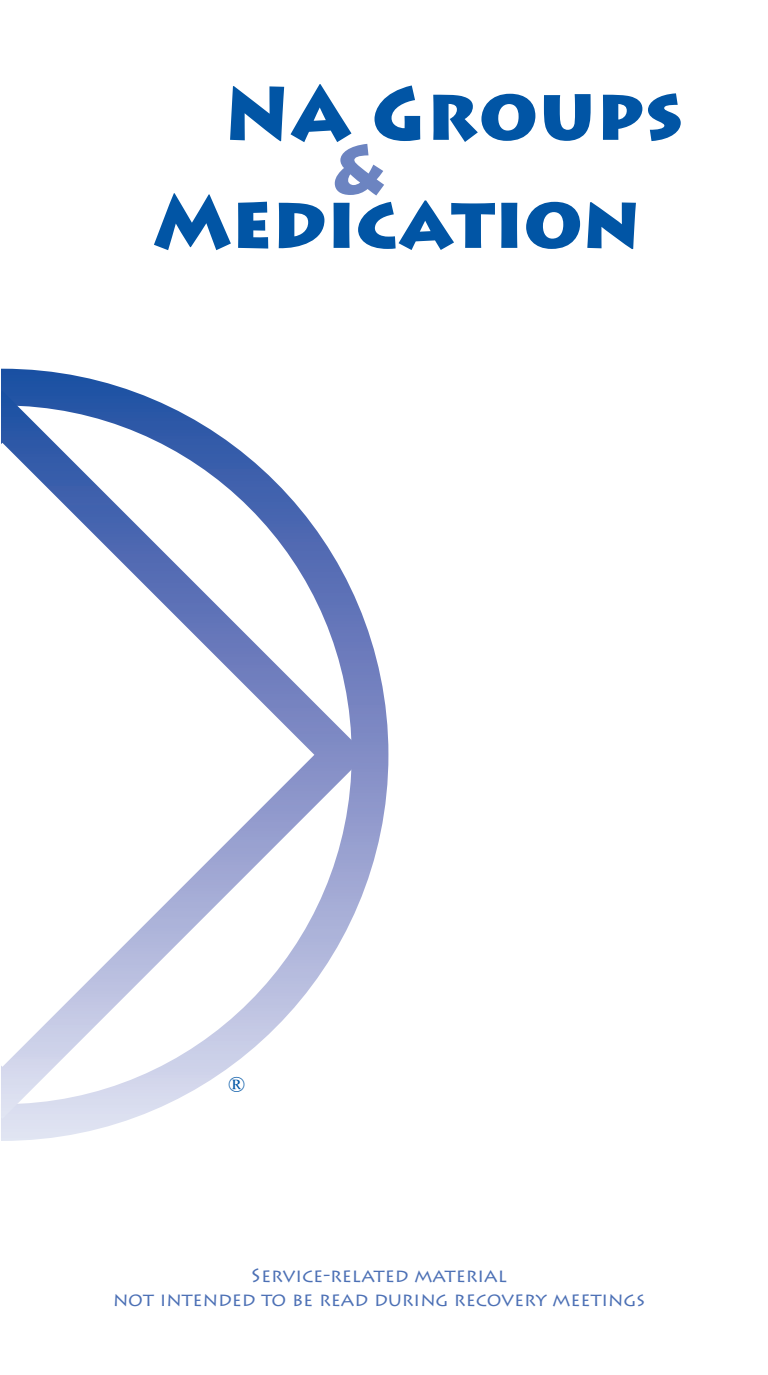
<style>
.page{position:relative;width:768px;height:1375px;background:#fff}
.page>*{position:absolute;margin:0;border:0;box-sizing:border-box;transform-origin:0 0}
.t1{font:900 74.7px "Lithos Pro";color:#0155a5}
.t2{font:900 69.3px "Lithos Pro";color:#6c84c1}
.t3{font:22.5px "Times New Roman";color:#0155a5}
.body_text{font:19.12px/23.6px "Lithos Pro";color:#4c70b5;text-align:center}
</style>
<div class="page">
<svg style="left:1px;top:369px;width:387px;height:771px"></svg>
<svg style="left:1px;top:391px;width:365px;height:727px"></svg>
<svg style="left:1px;top:443px;width:313px;height:623px"></svg>
<p class="t1" style="left:225px;top:67px;width:459px">NA Groups</p>
<p class="t2" style="left:333px;top:126px;width:51px">&amp;</p>
<p class="t1" style="left:153px;top:175px;width:489px">Medication</p>
<p class="t3" style="left:228px;top:1068px;width:19px">®</p>
<p class="body_text" style="left:113px;top:1263px;width:533px">SERVICE-RELATED MATERIAL<br>NOT INTENDED TO BE READ DURING RECOVERY MEETINGS</p>
</div>
